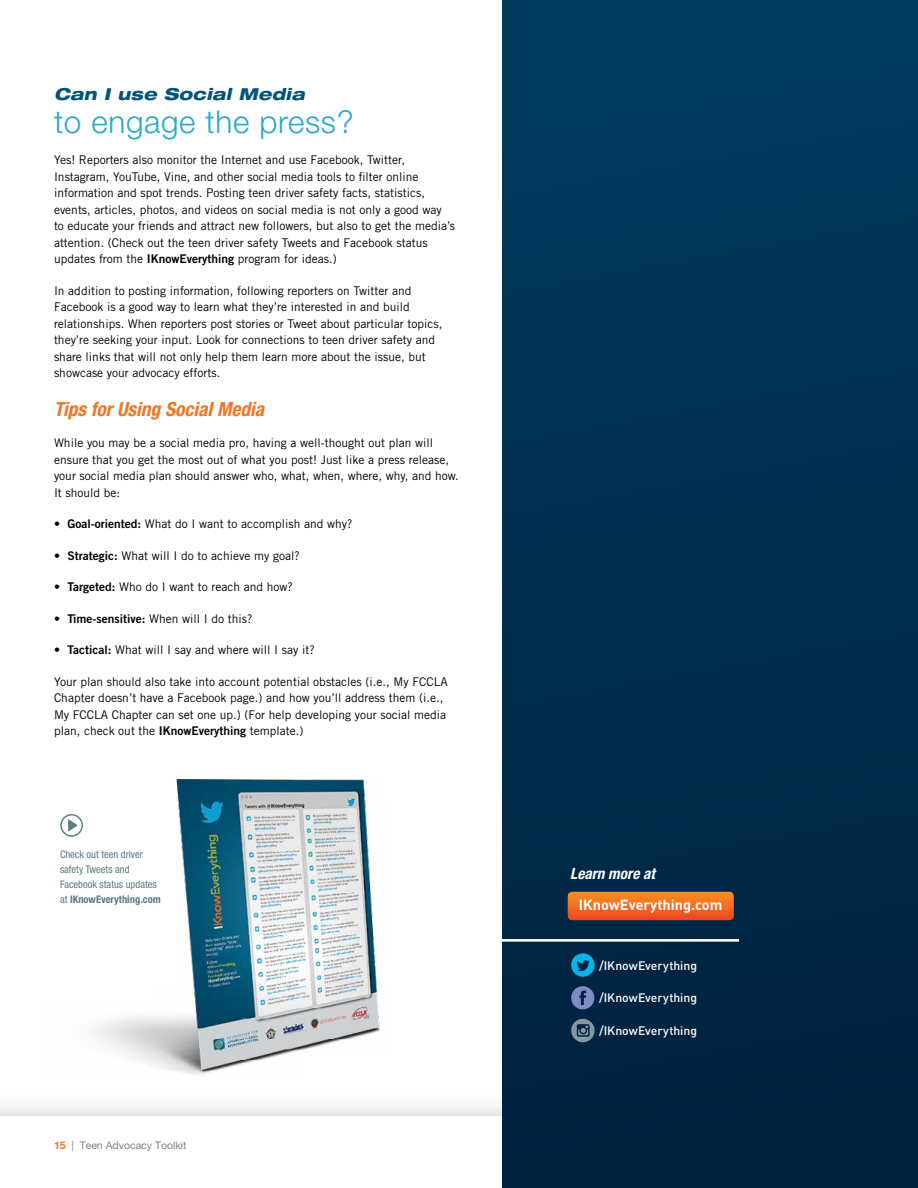
<style>
.page{position:relative;width:918px;height:1188px;background:#fff}
.page>*{position:absolute;margin:0;border:0;box-sizing:border-box;transform-origin:0 0}
.t1{font:300 31.5px "Helvetica Neue LT Pro";letter-spacing:.02em;color:#29aacb}
.t2{font:italic 700 condensed 19.5px "Helvetica Neue LT Pro";color:#f47521}
.t3{font:italic 800 expanded 16.5px "Helvetica Neue LT Pro";letter-spacing:.02em;color:#00547c}
.t4{font:italic 700 condensed 15.3px "Helvetica Neue LT Pro";color:#fff}
.t5{font:700 14.55px "DIN";color:#fff}
.t6{font:500 12.15px "DIN";letter-spacing:-.005em;color:#fff}
.t7{font:12px/16.5px "Trade Gothic LT Std";color:#000}
.t8{font:condensed 10.5px/15px "Helvetica Neue LT Std";color:#597b85}
.t9{font:10.5px "Helvetica Neue LT Pro";color:#808285}
.s1{font-family:"Trade Gothic LT Std Bd 2"}
.s2{font-weight:700}
.s3{font-weight:700;color:#f47521}
</style>
<div class="page">
<div style="left:0;top:1107px;width:502px;height:8px;background:#edeeef"></div>
<div style="left:502px;top:0;width:416px;height:1188px;background:linear-gradient(to bottom,#003a5e,#00203d)"></div>
<img style="left:61px;top:779px;width:319px;height:296px">
<hr style="left:495px;top:939px;width:244px;height:3px;background:#fff">
<svg style="left:568px;top:892px;width:166px;height:28px;background:#f16b21"></svg>
<svg style="left:571px;top:953px;width:24px;height:24px"></svg>
<svg style="left:571px;top:986px;width:23px;height:23px"></svg>
<svg style="left:571px;top:1019px;width:24px;height:23px"></svg>
<div style="left:60px;top:814px;width:23px;height:23px;border:1px solid #597b85;border-radius:50%"></div>
<svg style="left:68px;top:819px;width:10px;height:13px"></svg>
<h3 class="t3" style="left:54px;top:83px;width:252px">Can I use Social Media</h3>
<h1 class="t1" style="left:54px;top:102px;width:301px">to engage the press?</h1>
<p class="t7" style="left:54px;top:151px;width:403px">Yes! Reporters also monitor the Internet and use Facebook, Twitter, Instagram, YouTube, Vine, and other social media tools to filter online information and spot trends. Posting teen driver safety facts, statistics, events, articles, photos, and videos on social media is not only a good way<br>to educate your friends and attract new followers, but also to get the media’s attention. (Check out the teen driver safety Tweets and Facebook status updates from the <span class="s1">IKnowEverything</span> program for ideas.)</p>
<p class="t7" style="left:54px;top:282px;width:390px">In addition to posting information, following reporters on Twitter and Facebook is a good way to learn what they’re interested in and build relationships. When reporters post stories or Tweet about particular topics, they’re seeking your input. Look for connections to teen driver safety and share links that will not only help them learn more about the issue, but showcase your advocacy efforts.</p>
<h2 class="t2" style="left:54px;top:397px;width:212px">Tips for Using Social Media</h2>
<p class="t7" style="left:54px;top:434px;width:406px">While you may be a social media pro, having a well-thought out plan will ensure that you get the most out of what you post! Just like a press release, your social media plan should answer who, what, when, where, why, and how.<br>It should be:</p>
<p class="t7" style="left:54px;top:515px;width:300px">• <span class="s1">Goal-oriented:</span> What do I want to accomplish and why?</p>
<p class="t7" style="left:54px;top:547px;width:247px">• <span class="s1">Strategic:</span> What will I do to achieve my goal?</p>
<p class="t7" style="left:54px;top:578px;width:240px">• <span class="s1">Targeted:</span> Who do I want to reach and how?</p>
<p class="t7" style="left:54px;top:610px;width:200px">• <span class="s1">Time-sensitive:</span> When will I do this?</p>
<p class="t7" style="left:54px;top:641px;width:262px">• <span class="s1">Tactical:</span> What will I say and where will I say it?</p>
<p class="t7" style="left:54px;top:673px;width:395px">Your plan should also take into account potential obstacles (i.e., My FCCLA Chapter doesn’t have a Facebook page.) and how you’ll address them (i.e., My FCCLA Chapter can set one up.) (For help developing your social media plan, check out the <span class="s1">IKnowEverything</span> template.)</p>
<p class="t8" style="left:60px;top:847px;width:102px">Check out teen driver safety Tweets and<br>Facebook status updates at <span class="s2">IKnowEverything.com</span></p>
<p class="t9" style="left:54px;top:1139px;width:134px"><span class="s3">15</span> | Teen Advocacy Toolkit</p>
<p class="t4" style="left:570px;top:864px;width:86px">Learn more at</p>
<p class="t5" style="left:579px;top:896px;width:145px">IKnowEverything.com</p>
<p class="t6" style="left:599px;top:958px;width:99px">/IKnowEverything</p>
<p class="t6" style="left:599px;top:990px;width:99px">/IKnowEverything</p>
<p class="t6" style="left:599px;top:1023px;width:99px">/IKnowEverything</p>
</div>
